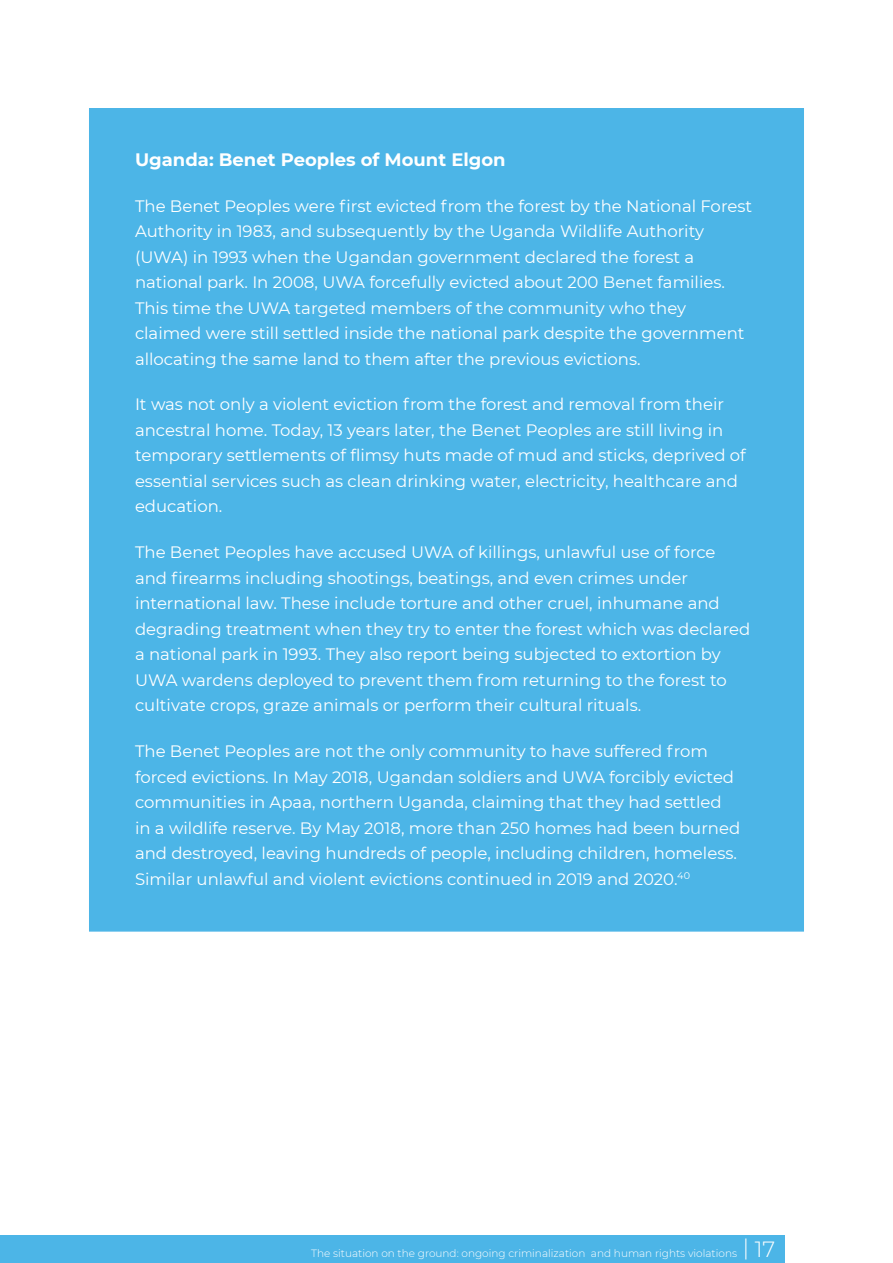
<style>
.page{position:relative;width:893px;height:1263px;background:#fff}
.page>*{position:absolute;margin:0;border:0;box-sizing:border-box;transform-origin:0 0}
.Heading_2_Boxed{font:700 18px "Montserrat";color:#fff}
.Boxed_Text{font:16.5px/25.5px "Montserrat";color:#fff}
.t1{font:300 10.5px "Montserrat";color:#fff}
.s1{font-size:21.9px}
</style>
<div class="page">
<div style="left:0;top:1236px;width:785px;height:27px;background:#4cb5e7"></div>
<div style="left:89px;top:108px;width:715px;height:824px;background:#4cb5e7"></div>
<p class="Heading_2_Boxed" style="left:135px;top:147px;width:372px">Uganda: Benet Peoples of Mount Elgon</p>
<p class="Boxed_Text" style="left:135px;top:192px;width:619px">The Benet Peoples were first evicted from the forest by the National Forest Authority in 1983, and subsequently by the Uganda Wildlife Authority (UWA) in 1993 when the Ugandan government declared the forest a national park. In 2008, UWA forcefully evicted about 200 Benet families.<br>This time the UWA targeted members of the community who they claimed were still settled inside the national park despite the government allocating the same land to them after the previous evictions.</p>
<p class="Boxed_Text" style="left:135px;top:391px;width:612px">It was not only a violent eviction from the forest and removal from their ancestral home. Today, 13 years later, the Benet Peoples are still living in temporary settlements of flimsy huts made of mud and sticks, deprived of essential services such as clean drinking water, electricity, healthcare and education.</p>
<p class="Boxed_Text" style="left:135px;top:539px;width:617px">The Benet Peoples have accused UWA of killings, unlawful use of force and firearms including shootings, beatings, and even crimes under international law. These include torture and other cruel, inhumane and degrading treatment when they try to enter the forest which was declared a national park in 1993. They also report being subjected to extortion by UWA wardens deployed to prevent them from returning to the forest to cultivate crops, graze animals or perform their cultural rituals.</p>
<p class="Boxed_Text" style="left:135px;top:738px;width:607px">The Benet Peoples are not the only community to have suffered from forced evictions. In May 2018, Ugandan soldiers and UWA forcibly evicted communities in Apaa, northern Uganda, claiming that they had settled in a wildlife reserve. By May 2018, more than 250 homes had been burned and destroyed, leaving hundreds of people, including children, homeless.<br>Similar unlawful and violent evictions continued in 2019 and 2020.<sup>40</sup></p>
<p class="t1" style="left:311px;top:1246px;width:466px">The situation on the ground: ongoing criminalization and human rights violations <sup>|</sup> <span class="s1">17</span></p>
</div>
